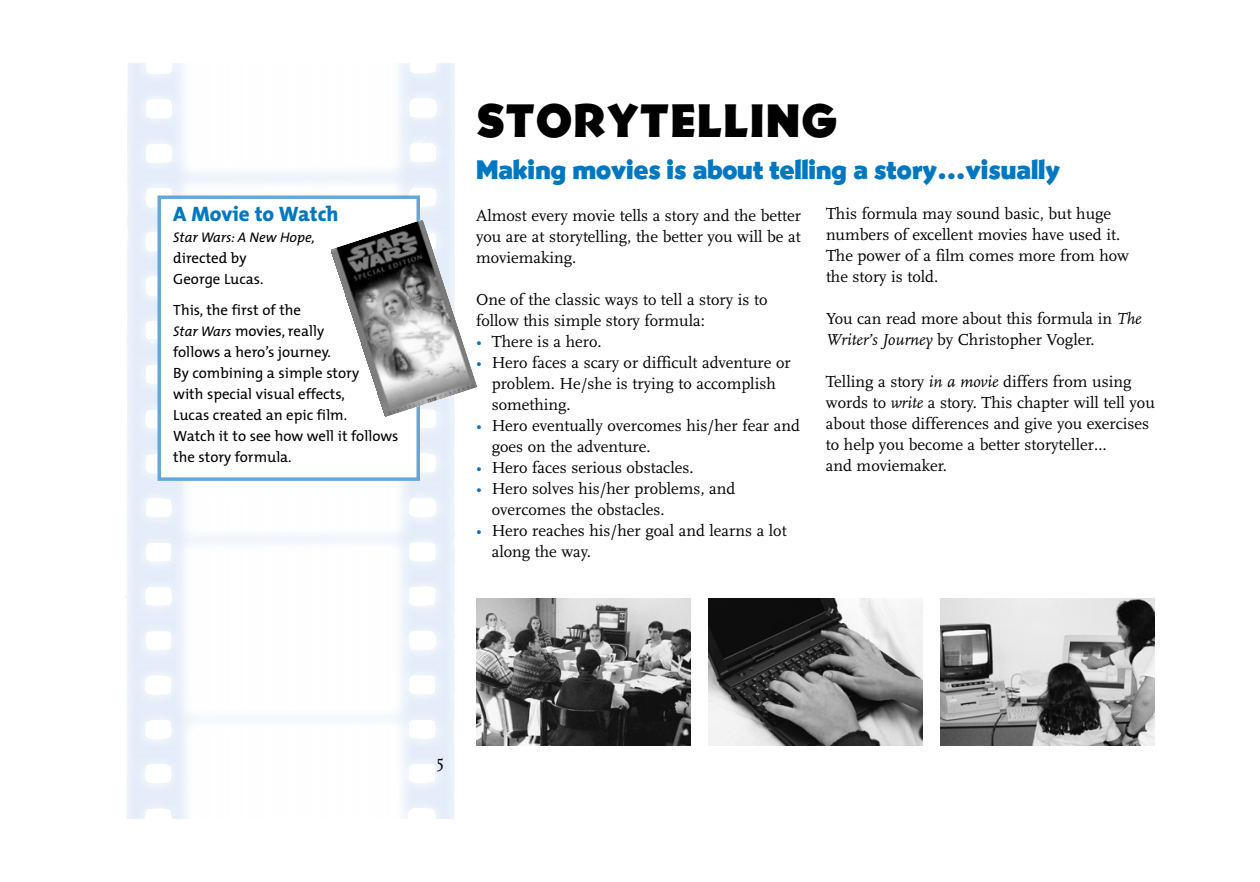
<style>
.page{position:relative;width:1260px;height:882px;background:#fff}
.page>*{position:absolute;margin:0;border:0;box-sizing:border-box;transform-origin:0 0}
.t1{font:49px "New Bernhard Gothic Ext Hvy";letter-spacing:.035em;color:#000}
.t2{font:28px "New Bernhard Gothic Ext Hvy";color:#0077c1}
.t3{font:800 21px "The Mix";color:#0077c1}
.t4{font:17.5px "Scala";color:#000}
.t5{font:16.62px/21px "Scala";color:#000}
.t6{font:14.88px/21px "The Mix";color:#000}
.t7{font:italic 14px "The Mix";color:#000}
.s1{font-style:italic;font-size:14px}
.s2{color:#0077c1}
.s3{font-style:italic}
</style>
<div class="page">
<div style="left:158px;top:195px;width:262px;height:286px;border:4px solid #66a7db"></div>
<img style="left:331px;top:219px;width:146px;height:199px">
<img style="left:476px;top:599px;width:214px;height:146px">
<img style="left:709px;top:598px;width:214px;height:147px">
<img style="left:941px;top:599px;width:214px;height:146px">
<p class="t3" style="left:173px;top:207px;width:167px">A Movie to Watch</p>
<p class="t7" style="left:173px;top:232px;width:143px">Star Wars: A New Hope,</p>
<p class="t6" style="left:173px;top:250px;width:92px">directed by<br>George Lucas.</p>
<p class="t6" style="left:173px;top:302px;width:227px">This, the first of the<br><span class="s1">Star Wars</span> movies, really<br>follows a hero’s journey.<br>By combining a simple story<br>with special visual effects,<br>Lucas created an epic film.<br>Watch it to see how well it follows the story formula.</p>
<h1 class="t1" style="left:476px;top:99px;width:363px">STORYTELLING</h1>
<h2 class="t2" style="left:476px;top:158px;width:586px">Making movies is about telling a story...visually</h2>
<p class="t5" style="left:476px;top:206px;width:327px;text-align:justify">Almost every movie tells a story and the better you are at storytelling, the better you will be at moviemaking.</p>
<p class="t5" style="left:476px;top:290px;width:293px">One of the classic ways to tell a story is to follow this simple story formula:</p>
<p class="t5" style="left:476px;top:332px;width:127px"><span class="s2">•</span> There is a hero.</p>
<p class="t5" style="left:492px;top:353px;width:301px;text-indent:-16px"><span class="s2">•</span> Hero faces a scary or difficult adventure or problem. He/she is trying to accomplish something.</p>
<p class="t5" style="left:492px;top:416px;width:310px;text-indent:-16px"><span class="s2">•</span> Hero eventually overcomes his/her fear and goes on the adventure.</p>
<p class="t5" style="left:476px;top:458px;width:219px"><span class="s2">•</span> Hero faces serious obstacles.</p>
<p class="t5" style="left:492px;top:479px;width:245px;text-indent:-16px"><span class="s2">•</span> Hero solves his/her problems, and overcomes the obstacles.</p>
<p class="t5" style="left:492px;top:521px;width:296px;text-indent:-16px"><span class="s2">•</span> Hero reaches his/her goal and learns a lot along the way.</p>
<p class="t5" style="left:826px;top:205px;width:304px">This formula may sound basic, but huge numbers of excellent movies have used it.<br>The power of a film comes more from how the story is told.</p>
<p class="t5" style="left:826px;top:310px;width:317px">You can read more about this formula in <span class="s3">The<br>Writer’s Journey</span> by Christopher Vogler.</p>
<p class="t5" style="left:826px;top:373px;width:330px">Telling a story <span class="s3">in a movie</span> differs from using words to <span class="s3">write</span> a story. This chapter will tell you about those differences and give you exercises to help you become a better storyteller…<br>and moviemaker.</p>
<p class="t4" style="left:436px;top:753px;width:9px">5</p>
</div>
